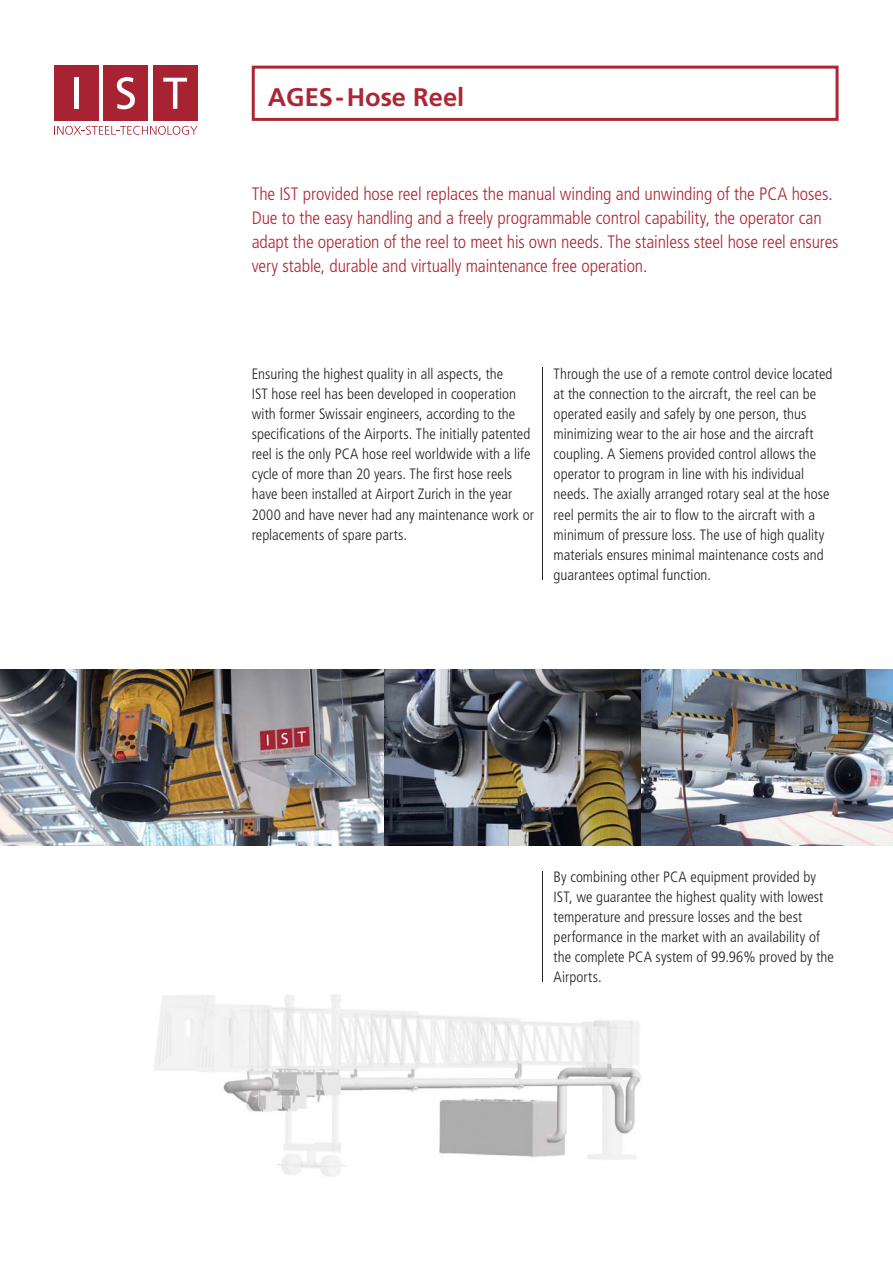
<style>
.page{position:relative;width:893px;height:1263px;background:#fff}
.page>*{position:absolute;margin:0;border:0;box-sizing:border-box;transform-origin:0 0}
.t1{font:700 25.5px "Frutiger";color:#ac2736}
.t2{font:300 condensed 18px/24.2px "Frutiger";letter-spacing:-.005em;color:#ac2736}
.t3{font:300 condensed 15px/20.1px "Frutiger";color:#231f20}
</style>
<div class="page">
<img style="left:154px;top:994px;width:487px;height:183px">
<hr style="left:542px;top:367px;width:1px;height:213px;background:#231f20">
<hr style="left:542px;top:871px;width:1px;height:111px;background:#231f20">
<img style="left:0;top:669px;width:893px;height:177px">
<svg style="left:252px;top:66px;width:586px;height:55px"></svg>
<svg style="left:54px;top:126px;width:143px;height:9px"></svg>
<div style="left:54px;top:66px;width:45px;height:55px;background:#a82332"></div>
<div style="left:104px;top:66px;width:44px;height:55px;background:#a82332"></div>
<div style="left:153px;top:66px;width:44px;height:55px;background:#a82332"></div>
<div style="left:74px;top:78px;width:5px;height:31px;background:#fff"></div>
<svg style="left:117px;top:77px;width:18px;height:32px"></svg>
<svg style="left:163px;top:78px;width:24px;height:31px"></svg>
<h1 class="t1" style="left:268px;top:86px;width:198px">AGES-Hose Reel</h1>
<p class="t2" style="left:252px;top:183px;width:588px">The IST provided hose reel replaces the manual winding and unwinding of the PCA hoses.<br>Due to the easy handling and a freely programmable control capability, the operator can adapt the operation of the reel to meet his own needs. The stainless steel hose reel ensures very stable, durable and virtually maintenance free operation.</p>
<p class="t3" style="left:252px;top:365px;width:284px">Ensuring the highest quality in all aspects, the<br>IST hose reel has been developed in cooperation with former Swissair engineers, according to the specifications of the Airports. The initially patented reel is the only PCA hose reel worldwide with a life cycle of more than 20 years. The first hose reels have been installed at Airport Zurich in the year 2000 and have never had any maintenance work or replacements of spare parts.</p>
<p class="t3" style="left:554px;top:365px;width:280px">Through the use of a remote control device located at the connection to the aircraft, the reel can be operated easily and safely by one person, thus minimizing wear to the air hose and the aircraft coupling. A Siemens provided control allows the operator to program in line with his individual needs. The axially arranged rotary seal at the hose reel permits the air to flow to the aircraft with a minimum of pressure loss. The use of high quality materials ensures minimal maintenance costs and guarantees optimal function.</p>
<p class="t3" style="left:554px;top:868px;width:282px">By combining other PCA equipment provided by IST, we guarantee the highest quality with lowest temperature and pressure losses and the best performance in the market with an availability of the complete PCA system of 99.96% proved by the Airports.</p>
</div>
